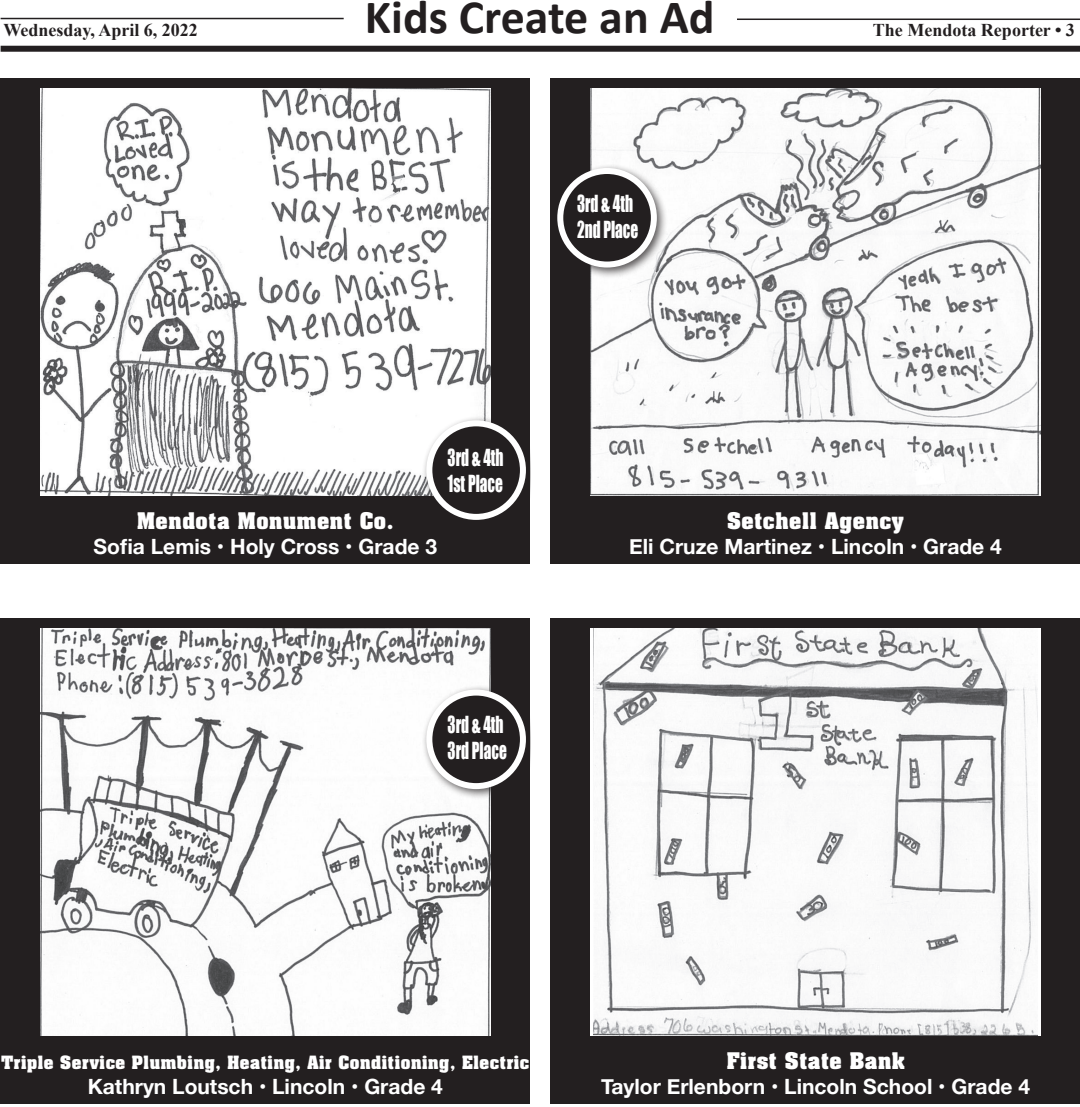
<style>
.page{position:relative;width:1080px;height:1107px;background:#fff}
.page>*{position:absolute;margin:0;border:0;box-sizing:border-box;transform-origin:0 0}
.t1{font:700 48px "Calibri";color:#231f20}
.t2{font:700 22.5px "Aachen BT";color:#fff}
.t3{font:21.6px/26px "Impact";color:#fff;scale:.71 1}
.t4{font:700 21px "Helvetica Neue";color:#fff}
.t5{font:700 18px "Aachen BT";color:#fff}
.t6{font:700 18px "Times New Roman";color:#231f20}
</style>
<div class="page">
<div style="left:1px;top:46px;width:1078px;height:6px;background:#231f20"></div>
<hr style="left:1px;top:18px;width:342px;height:1px;background:#231f20">
<hr style="left:737px;top:19px;width:342px;height:1px;background:#231f20">
<div style="left:1px;top:78px;width:529px;height:486px;background:#231f20"></div>
<img style="left:40px;top:88px;width:450px;height:408px">
<div style="left:422px;top:416px;width:108px;height:115px;background:#231f20;opacity:.75"></div>
<div style="left:429px;top:423px;width:94px;height:94px;background:#231f20;border-radius:50%"></div>
<div style="left:426px;top:420px;width:100px;height:100px;border:6px solid #fff;border-radius:50%"></div>
<div style="left:1px;top:618px;width:529px;height:486px;background:#231f20"></div>
<img style="left:40px;top:629px;width:450px;height:407px">
<div style="left:422px;top:685px;width:108px;height:115px;background:#231f20;opacity:.75"></div>
<div style="left:429px;top:693px;width:94px;height:93px;background:#231f20;border-radius:50%"></div>
<div style="left:426px;top:690px;width:100px;height:99px;border:6px solid #fff;border-radius:50%"></div>
<div style="left:550px;top:78px;width:529px;height:486px;background:#231f20"></div>
<img style="left:590px;top:88px;width:450px;height:408px">
<div style="left:553px;top:164px;width:115px;height:115px;background:#231f20;opacity:.75"></div>
<div style="left:560px;top:171px;width:94px;height:94px;background:#231f20;border-radius:50%"></div>
<div style="left:557px;top:168px;width:100px;height:100px;border:6px solid #fff;border-radius:50%"></div>
<div style="left:550px;top:618px;width:529px;height:486px;background:#231f20"></div>
<img style="left:593px;top:629px;width:444px;height:407px">
<p class="t6" style="left:3px;top:18px;width:196px">Wednesday, April 6, 2022</p>
<h1 class="t1" style="left:365px;top:-13px;width:351px">Kids Create an Ad</h1>
<p class="t3" style="left:577px;top:190px;width:88px">3rd &amp; 4th<br>2nd Place</p>
<p class="t3" style="left:447px;top:444px;width:80px">3rd &amp; 4th<br>1st Place</p>
<p class="t6" style="left:872px;top:18px;width:203px">The Mendota Reporter • 3</p>
<p class="t2" style="left:137px;top:506px;width:259px">Mendota Monument Co.</p>
<p class="t4" style="left:94px;top:530px;width:345px">Sofia Lemis • Holy Cross • Grade 3</p>
<p class="t3" style="left:447px;top:711px;width:85px">3rd &amp; 4th<br>3rd Place</p>
<p class="t2" style="left:727px;top:506px;width:179px">Setchell Agency</p>
<p class="t4" style="left:629px;top:530px;width:374px">Eli Cruze Martinez • Lincoln • Grade 4</p>
<p class="t5" style="left:1px;top:1051px;width:530px">Triple Service Plumbing, Heating, Air Conditioning, Electric</p>
<p class="t4" style="left:88px;top:1070px;width:357px">Kathryn Loutsch • Lincoln • Grade 4</p>
<p class="t2" style="left:726px;top:1047px;width:180px">First State Bank</p>
<p class="t4" style="left:601px;top:1070px;width:430px">Taylor Erlenborn • Lincoln School • Grade 4</p>
</div>
